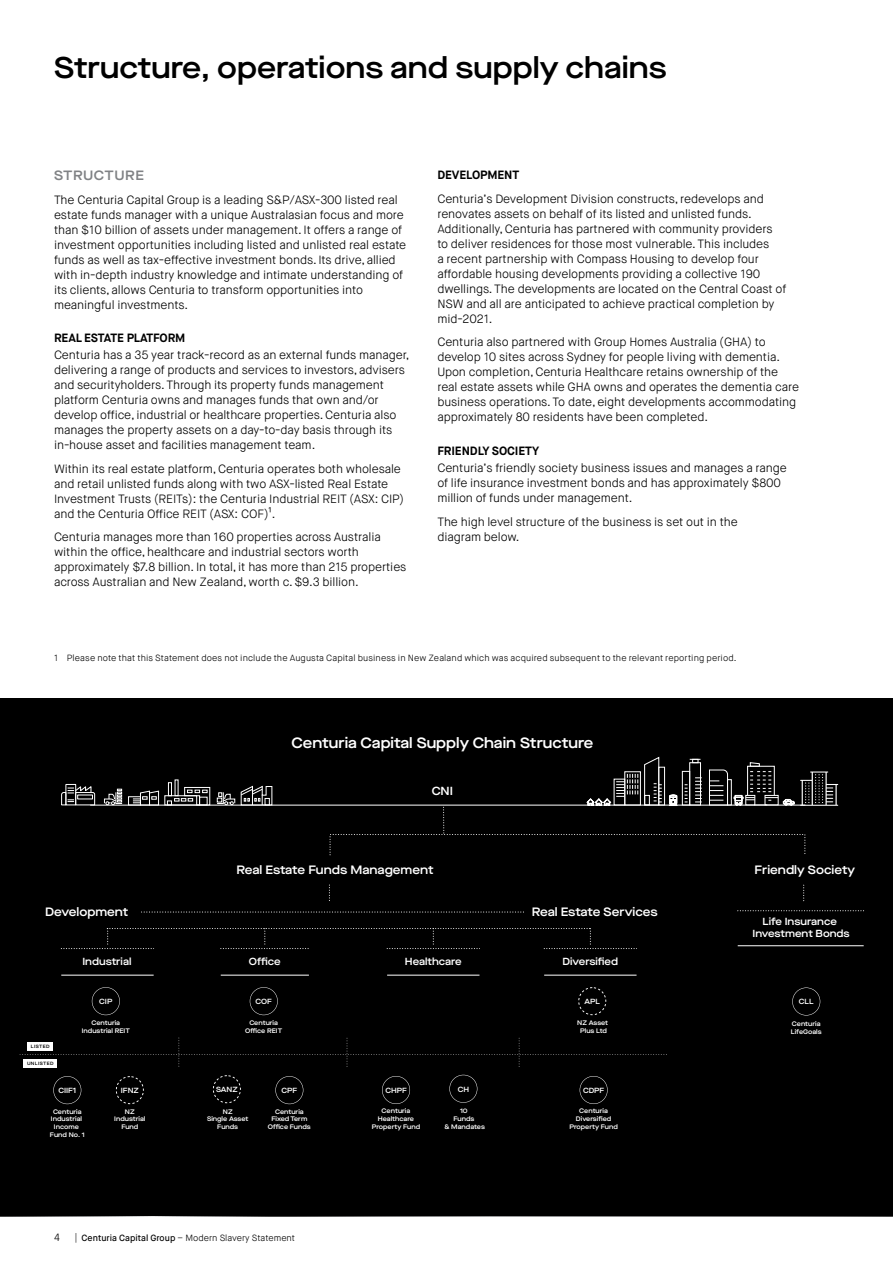
<style>
.page{position:relative;width:893px;height:1263px;background:#fff}
.page>*{position:absolute;margin:0;border:0;box-sizing:border-box;transform-origin:0 0}
.t1{font:600 30px "Maison Neue Extended";color:#000}
.t2{font:600 15px "Maison Neue Extended";color:#fff}
.t3{font:600 13.5px "Maison Neue Extended";letter-spacing:.04em;color:#808285}
.t4{font:600 12.15px "Maison Neue Extended";color:#fff}
.t5{font:300 12px/15px "Maison Neue";letter-spacing:-.01em;color:#000}
.t6{font:700 12px "Maison Neue";letter-spacing:-.01em;color:#000}
.t7{font:600 11.7px "Maison Neue Extended";color:#fff}
.t8{font:300 10.5px "Maison Neue";color:#000}
.t9{font:600 10.2px/12.3px "Maison Neue Extended";color:#fff;text-align:center}
.t10{font:300 9px "Maison Neue";letter-spacing:.01em;color:#000}
.t11{font:600 7.5px "Maison Neue Extended";color:#fff}
.t12{font:600 6.6px/7.8px "Maison Neue Extended";color:#fff;text-align:center}
.t13{font:600 4.65px "Maison Neue Extended";letter-spacing:.08em;color:#000}
.s1{font-weight:500}
</style>
<div class="page">
<div style="left:0;top:698px;width:893px;height:518px;background:#000"></div>
<hr style="left:90px;top:805px;width:715px;height:1px;background:#fff">
<div style="left:164px;top:795px;width:36px;height:10px;border:1px solid #fff"></div>
<div style="left:168px;top:782px;width:4px;height:14px;border:1px solid #fff"></div>
<div style="left:128px;top:796px;width:13px;height:9px;border:1px solid #fff"></div>
<svg style="left:133px;top:790px;width:26px;height:16px"></svg>
<svg style="left:167px;top:785px;width:106px;height:21px"></svg>
<svg style="left:104px;top:789px;width:19px;height:16px"></svg>
<div style="left:65px;top:784px;width:11px;height:21px;border:1px solid #fff"></div>
<svg style="left:61px;top:785px;width:34px;height:21px"></svg>
<svg style="left:792px;top:987px;width:28px;height:28px"></svg>
<svg style="left:738px;top:910px;width:126px;height:1px"></svg>
<hr style="left:738px;top:945px;width:126px;height:1px;background:#fff">
<svg style="left:329px;top:885px;width:1px;height:16px"></svg>
<svg style="left:330px;top:756px;width:508px;height:100px"></svg>
<svg style="left:250px;top:987px;width:28px;height:28px"></svg>
<svg style="left:92px;top:987px;width:28px;height:28px"></svg>
<svg style="left:213px;top:1075px;width:28px;height:28px"></svg>
<svg style="left:116px;top:1076px;width:28px;height:28px"></svg>
<svg style="left:275px;top:1076px;width:28px;height:28px"></svg>
<svg style="left:580px;top:1076px;width:28px;height:28px"></svg>
<svg style="left:382px;top:1076px;width:28px;height:28px"></svg>
<svg style="left:449px;top:1075px;width:28px;height:28px"></svg>
<hr style="left:61px;top:975px;width:93px;height:1px;background:#fff">
<hr style="left:221px;top:975px;width:88px;height:1px;background:#fff">
<hr style="left:387px;top:975px;width:92px;height:1px;background:#fff">
<svg style="left:578px;top:987px;width:28px;height:28px"></svg>
<hr style="left:544px;top:975px;width:92px;height:1px;background:#fff">
<svg style="left:61px;top:928px;width:574px;height:21px"></svg>
<svg style="left:20px;top:1038px;width:647px;height:29px"></svg>
<svg style="left:143px;top:912px;width:381px;height:1px"></svg>
<svg style="left:53px;top:1076px;width:28px;height:28px"></svg>
<h1 class="t1" style="left:54px;top:47px;width:614px">Structure, operations and supply chains</h1>
<p class="t3" style="left:54px;top:166px;width:92px">STRUCTURE</p>
<p class="t5" style="left:54px;top:192px;width:354px">The Centuria Capital Group is a leading S&amp;P/ASX-300 listed real estate funds manager with a unique Australasian focus and more than $10 billion of assets under management. It offers a range of investment opportunities including listed and unlisted real estate funds as well as tax-effective investment bonds.Its drive, allied with in-depth industry knowledge and intimate understanding of its clients, allows Centuria to transform opportunities into meaningful investments.</p>
<p class="t6" style="left:54px;top:330px;width:133px">REAL ESTATE PLATFORM</p>
<p class="t5" style="left:54px;top:348px;width:357px">Centuria has a 35 year track-record as an external funds manager, delivering a range of products and services to investors, advisers and securityholders. Through its property funds management platform Centuria owns and manages funds that own and/or develop office, industrial or healthcare properties. Centuria also manages the property assets on a day-to-day basis through its in-house asset and facilities management team.</p>
<p class="t5" style="left:54px;top:461px;width:352px">Within its real estate platform, Centuria operates both wholesale and retail unlisted funds along with two ASX-listed Real Estate Investment Trusts (REITs): the Centuria Industrial REIT (ASX: CIP) and the Centuria Office REIT (ASX: COF)¹.</p>
<p class="t5" style="left:54px;top:530px;width:354px">Centuria manages more than 160 properties across Australia within the office, healthcare and industrial sectors worth approximately $7.8 billion.In total,it has more than 215 properties across Australian and New Zealand, worth c. $9.3 billion.</p>
<p class="t6" style="left:437px;top:168px;width:83px">DEVELOPMENT</p>
<p class="t5" style="left:437px;top:191px;width:350px">Centuria’s Development Division constructs, redevelops and renovates assets on behalf of its listed and unlisted funds.<br>Additionally, Centuria has partnered with community providers to deliver residences for those most vulnerable. This includes<br>a recent partnership with Compass Housing to develop four affordable housing developments providing a collective 190 dwellings. The developments are located on the Central Coast of NSW and all are anticipated to achieve practical completion by mid-2021.</p>
<p class="t5" style="left:437px;top:335px;width:363px">Centuria also partnered with Group Homes Australia (GHA) to develop 10 sites across Sydney for people living with dementia.<br>Upon completion, Centuria Healthcare retains ownership of the real estate assets while GHA owns and operates the dementia care business operations. To date, eight developments accommodating approximately 80 residents have been completed.</p>
<p class="t6" style="left:437px;top:443px;width:104px">FRIENDLY SOCIETY</p>
<p class="t5" style="left:437px;top:460px;width:351px">Centuria’s friendly society business issues and manages a range of life insurance investment bonds and has approximately $800 million of funds under management.</p>
<p class="t5" style="left:437px;top:514px;width:302px">The high level structure of the business is set out in the diagram below.</p>
<p class="t10" style="left:54px;top:652px;width:684px">1 Please note that this Statement does not include the Augusta Capital business in New Zealand which was acquired subsequent to the relevant reporting period.</p>
<p class="t2" style="left:291px;top:732px;width:303px">Centuria Capital Supply Chain Structure</p>
<p class="t7" style="left:432px;top:782px;width:23px">CNI</p>
<p class="t4" style="left:237px;top:861px;width:198px">Real Estate Funds Management</p>
<p class="t4" style="left:45px;top:904px;width:85px">Development</p>
<p class="t4" style="left:532px;top:904px;width:127px">Real Estate Services</p>
<p class="t9" style="left:82px;top:955px;width:51px">Industrial</p>
<p class="t11" style="left:99px;top:996px;width:15px">CIP</p>
<p class="t9" style="left:249px;top:955px;width:33px">Office</p>
<p class="t11" style="left:256px;top:996px;width:18px">COF</p>
<p class="t9" style="left:405px;top:955px;width:58px">Healthcare</p>
<p class="t9" style="left:563px;top:955px;width:57px">Diversified</p>
<p class="t11" style="left:585px;top:996px;width:17px">APL</p>
<p class="t12" style="left:82px;top:1019px;width:50px">Centuria<br>Industrial REIT</p>
<p class="t12" style="left:245px;top:1019px;width:39px">Centuria<br>Office REIT</p>
<p class="t12" style="left:577px;top:1019px;width:32px">NZ Asset<br>Plus Ltd</p>
<p class="t13" style="left:31px;top:1043px;width:20px">LISTED</p>
<p class="t13" style="left:27px;top:1060px;width:28px">UNLISTED</p>
<p class="t11" style="left:58px;top:1085px;width:20px">CIIF1</p>
<p class="t11" style="left:121px;top:1085px;width:19px">IFNZ</p>
<p class="t11" style="left:216px;top:1084px;width:23px">SANZ</p>
<p class="t11" style="left:282px;top:1085px;width:17px">CPF</p>
<p class="t11" style="left:385px;top:1085px;width:23px">CHPF</p>
<p class="t11" style="left:458px;top:1084px;width:13px">CH</p>
<p class="t11" style="left:583px;top:1085px;width:23px">CDPF</p>
<p class="t12" style="left:50px;top:1107px;width:36px">Centuria<br>Industrial<br>Income<br>Fund No. 1</p>
<p class="t12" style="left:114px;top:1107px;width:33px">NZ<br>Industrial<br>Fund</p>
<p class="t12" style="left:207px;top:1107px;width:43px">NZ<br>Single Asset<br>Funds</p>
<p class="t12" style="left:268px;top:1107px;width:44px">Centuria<br>Fixed Term<br>Office Funds</p>
<p class="t12" style="left:372px;top:1107px;width:50px">Centuria<br>Healthcare<br>Property Fund</p>
<p class="t12" style="left:445px;top:1107px;width:42px">10<br>Funds<br>&amp; Mandates</p>
<p class="t12" style="left:569px;top:1107px;width:50px">Centuria<br>Diversified<br>Property Fund</p>
<p class="t8" style="left:54px;top:1231px;width:7px">4</p>
<p class="t10" style="left:75px;top:1232px;width:222px">| <span class="s1">Centuria Capital Group</span> – Modern Slavery Statement</p>
<p class="t4" style="left:755px;top:862px;width:102px">Friendly Society</p>
<p class="t9" style="left:752px;top:915px;width:99px">Life Insurance<br>Investment Bonds</p>
<p class="t11" style="left:799px;top:997px;width:16px">CLL</p>
<p class="t12" style="left:791px;top:1019px;width:32px;text-align:left">Centuria<br>LifeGoals</p>
</div>
